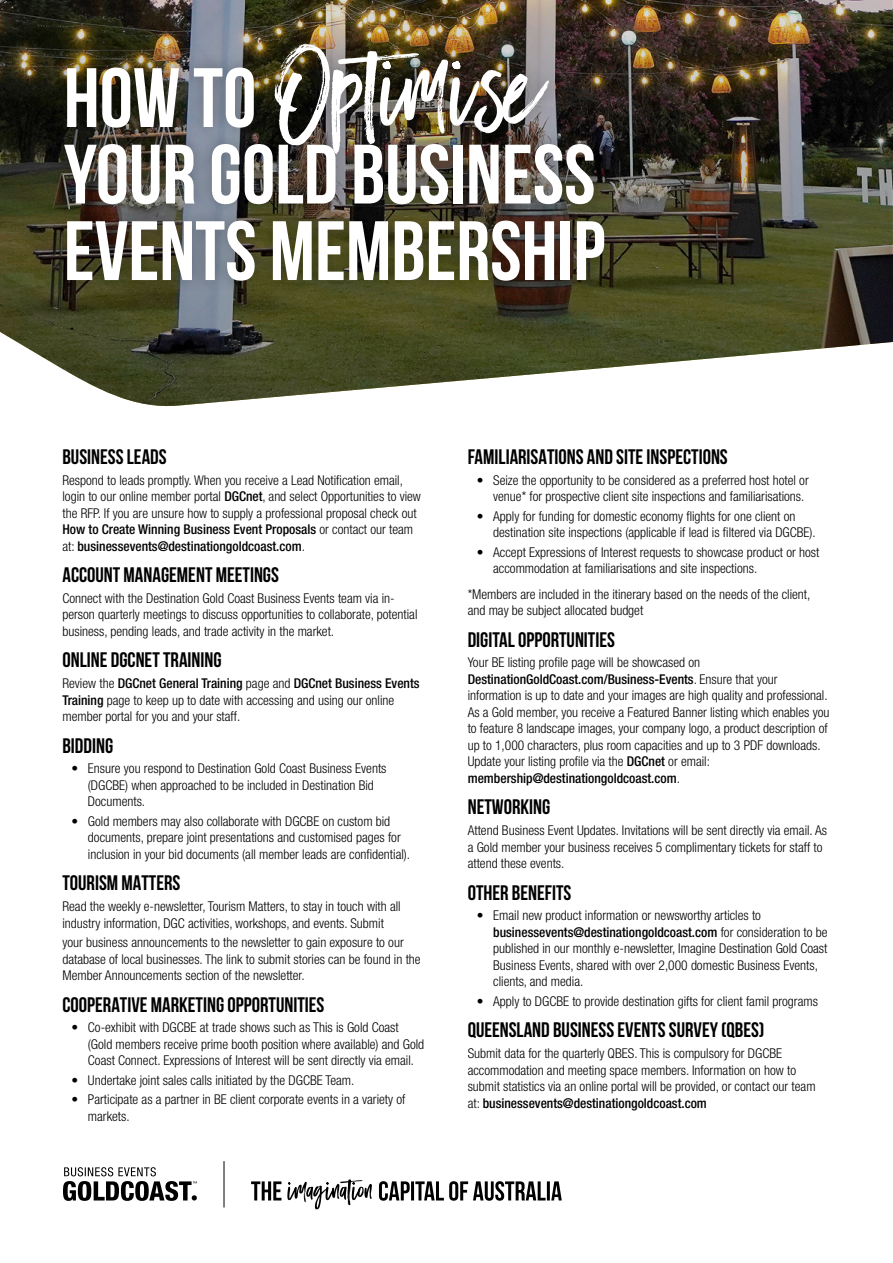
<style>
.page{position:relative;width:893px;height:1263px;background:#fff}
.page>*{position:absolute;margin:0;border:0;box-sizing:border-box;transform-origin:0 0}
.t1{font:100.5px "DGC Black Diamond";color:#fff}
.t2{font:700 84px/76.5px "Bebas Neue";color:#fff}
.t3{font:700 21px "Bebas Neue";color:#000}
.t4{font:300 condensed 13.5px/16.5px "Helvetica Neue LT Std";color:#000}
.s1{font-weight:500}
</style>
<div class="page">
<img style="left:0;top:0;width:893px;height:407px">
<svg style="left:251px;top:1179px;width:311px;height:30px"></svg>
<svg style="left:63px;top:1167px;width:134px;height:34px"></svg>
<hr style="left:224px;top:1161px;width:1px;height:46px;background:#000">
<div style="left:50px;top:29px;width:569px;height:267px;background:#000;opacity:.3"></div>
<h1 class="t1" style="left:64px;top:23px;width:482px"><sub>HOW</sub> <sub>TO</sub> OPTIMISE</h1>
<h2 class="t2" style="left:64px;top:135px;width:543px">YOUR GOLD BUSINESS<br>EVENTS MEMBERSHIP</h2>
<h3 class="t3" style="left:62px;top:445px;width:106px">BUSINESS LEADS</h3>
<p class="t4" style="left:62px;top:471px;width:360px">Respond to leads promptly. When you receive a Lead Notification email, login to our online member portal <span class="s1">DGCnet</span>, and select Opportunities to view the RFP. If you are unsure how to supply a professional proposal check out <span class="s1">How to Create Winning Business Event Proposals</span> or contact our team at: <span class="s1">businessevents@destinationgoldcoast.com</span>.</p>
<h3 class="t3" style="left:62px;top:563px;width:218px">ACCOUNT MANAGEMENT MEETINGS</h3>
<p class="t4" style="left:62px;top:590px;width:356px">Connect with the Destination Gold Coast Business Events team via in&shy;person quarterly meetings to discuss opportunities to collaborate, potential business, pending leads, and trade activity in the market.</p>
<h3 class="t3" style="left:62px;top:648px;width:161px">ONLINE DGCNET TRAINING</h3>
<p class="t4" style="left:62px;top:675px;width:359px">Review the <span class="s1">DGCnet General Training</span> page and <span class="s1">DGCnet Business Events<br>Training</span> page to keep up to date with accessing and using our online member portal for you and your staff.</p>
<h3 class="t3" style="left:62px;top:734px;width:52px">BIDDING</h3>
<p class="t4" style="left:88px;top:760px;width:300px;text-indent:-16px">• Ensure you respond to Destination Gold Coast Business Events (DGCBE) when approached to be included in Destination Bid<br>Documents.</p>
<p class="t4" style="left:88px;top:813px;width:324px;text-indent:-16px">• Gold members may also collaborate with DGCBE on custom bid documents, prepare joint presentations and customised pages for inclusion in your bid documents (all member leads are confidential).</p>
<h3 class="t3" style="left:62px;top:871px;width:119px">TOURISM MATTERS</h3>
<p class="t4" style="left:62px;top:898px;width:340px">Read the weekly e-newsletter, Tourism Matters, to stay in touch with all industry information, DGC activities, workshops, and events. Submit</p>
<p class="t4" style="left:62px;top:934px;width:360px">your business announcements to the newsletter to gain exposure to our database of local businesses. The link to submit stories can be found in the<br>Member Announcements section of the newsletter.</p>
<h3 class="t3" style="left:62px;top:993px;width:263px">COOPERATIVE MARKETING OPPORTUNITIES</h3>
<p class="t4" style="left:88px;top:1019px;width:338px;text-indent:-16px">• Co-exhibit with DGCBE at trade shows such as This is Gold Coast (Gold members receive prime booth position where available) and Gold<br>Coast Connect. Expressions of Interest will be sent directly via email.</p>
<p class="t4" style="left:71px;top:1072px;width:285px">• Undertake joint sales calls initiated by the DGCBE Team.</p>
<p class="t4" style="left:88px;top:1091px;width:319px;text-indent:-16px">• Participate as a partner in BE client corporate events in a variety of markets.</p>
<h3 class="t3" style="left:468px;top:445px;width:262px">FAMILIARISATIONS AND SITE INSPECTIONS</h3>
<p class="t4" style="left:493px;top:471px;width:317px;text-indent:-16px">• Seize the opportunity to be considered as a preferred host hotel or venue* for prospective client site inspections and familiarisations.</p>
<p class="t4" style="left:493px;top:507px;width:324px;text-indent:-16px">• Apply for funding for domestic economy flights for one client on destination site inspections (applicable if lead is filtered via DGCBE).</p>
<p class="t4" style="left:493px;top:543px;width:328px;text-indent:-16px">• Accept Expressions of Interest requests to showcase product or host accommodation at familiarisations and site inspections.</p>
<p class="t4" style="left:468px;top:585px;width:344px">*Members are included in the itinerary based on the needs of the client, and may be subject allocated budget</p>
<h3 class="t3" style="left:468px;top:628px;width:149px">DIGITAL OPPORTUNITIES</h3>
<p class="t4" style="left:468px;top:654px;width:363px">Your BE listing profile page will be showcased on <span class="s1">DestinationGoldCoast.com/Business-Events</span>. Ensure that your information is up to date and your images are high quality and professional.<br>As a Gold member, you receive a Featured Banner listing which enables you to feature 8 landscape images, your company logo, a product description of up to 1,000 characters, plus room capacities and up to 3 PDF downloads.<br>Update your listing profile via the <span class="s1">DGCnet</span> or email: <span class="s1">membership@destinationgoldcoast.com</span>.</p>
<h3 class="t3" style="left:468px;top:795px;width:84px">NETWORKING</h3>
<p class="t4" style="left:468px;top:822px;width:361px">Attend Business Event Updates. Invitations will be sent directly via email. As a Gold member your business receives 5 complimentary tickets for staff to attend these events.</p>
<h3 class="t3" style="left:468px;top:881px;width:105px">OTHER BENEFITS</h3>
<p class="t4" style="left:493px;top:907px;width:336px;text-indent:-16px">• Email new product information or newsworthy articles to <span class="s1">businessevents@destinationgoldcoast.com</span> for consideration to be published in our monthly e-newsletter, Imagine Destination Gold Coast Business Events, shared with over 2,000 domestic Business Events, clients, and media.</p>
<p class="t4" style="left:477px;top:993px;width:343px">• Apply to DGCBE to provide destination gifts for client famil programs</p>
<h3 class="t3" style="left:468px;top:1018px;width:298px">QUEENSLAND BUSINESS EVENTS SURVEY (QBES)</h3>
<p class="t4" style="left:468px;top:1045px;width:349px">Submit data for the quarterly QBES. This is compulsory for DGCBE accommodation and meeting space members. Information on how to submit statistics via an online portal will be provided, or contact our team at: <span class="s1">businessevents@destinationgoldcoast.com</span></p>
</div>
